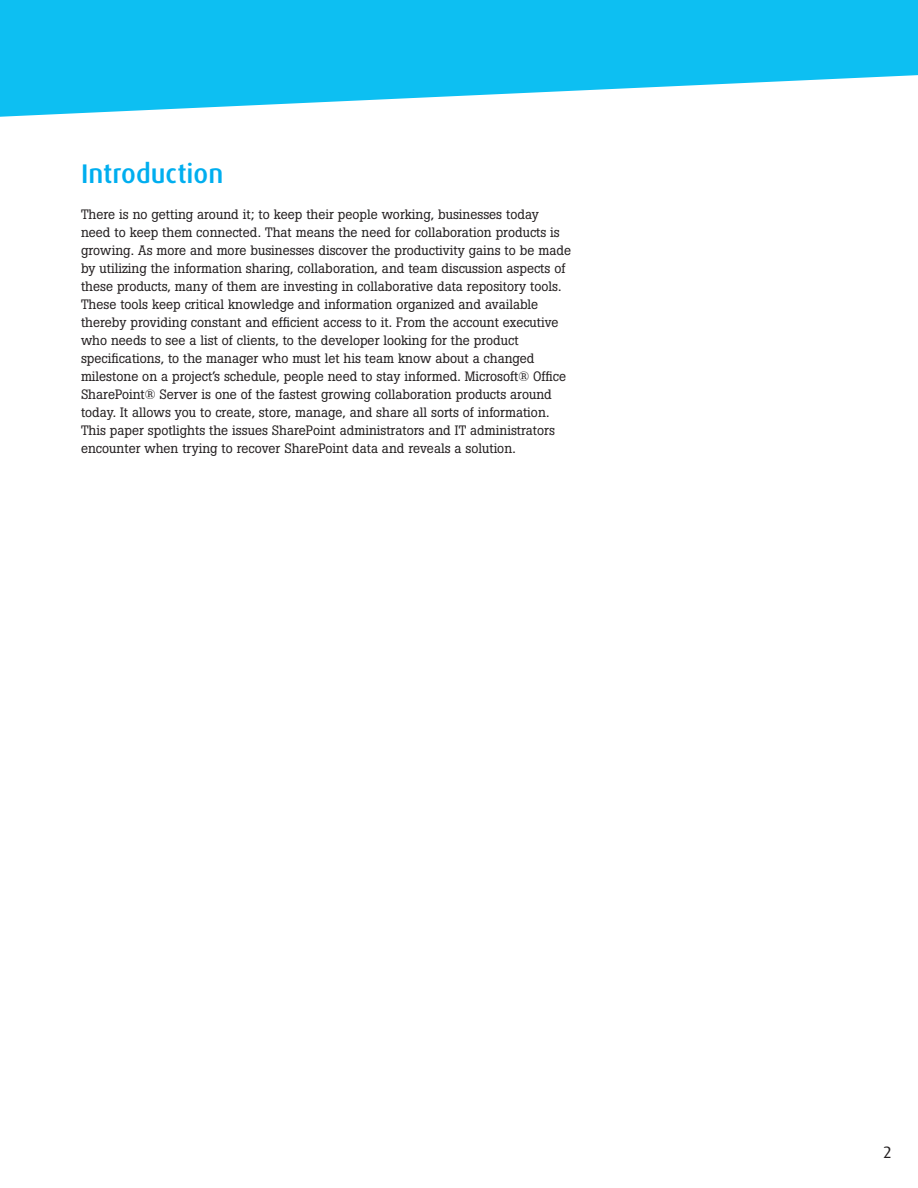
<style>
.page{position:relative;width:918px;height:1188px;background:#fff}
.page>*{position:absolute;margin:0;border:0;box-sizing:border-box;transform-origin:0 0}
.t1{font:500 27px "Dax OT";color:#00aeef}
.t2{font:16.5px "Dax OT";color:#231f20}
.t3{font:13.5px/18px "Boton BQ";color:#231f20}
</style>
<div class="page">
<svg style="left:0;top:0;width:918px;height:117px;fill:#0dbff2"></svg>
<h1 class="t1" style="left:81px;top:157px;width:144px">Introduction</h1>
<p class="t3" style="left:81px;top:205px;width:492px">There is no getting around it; to keep their people working, businesses today need to keep them connected. That means the need for collaboration products is growing. As more and more businesses discover the productivity gains to be made by utilizing the information sharing, collaboration, and team discussion aspects of these products, many of them are investing in collaborative data repository tools.<br>These tools keep critical knowledge and information organized and available thereby providing constant and efficient access to it. From the account executive who needs to see a list of clients, to the developer looking for the product specifications, to the manager who must let his team know about a changed milestone on a project’s schedule, people need to stay informed. Microsoft® Office SharePoint® Server is one of the fastest growing collaboration products around today. It allows you to create, store, manage, and share all sorts of information.<br>This paper spotlights the issues SharePoint administrators and IT administrators encounter when trying to recover SharePoint data and reveals a solution.</p>
<p class="t2" style="left:884px;top:1142px;width:9px">2</p>
</div>
